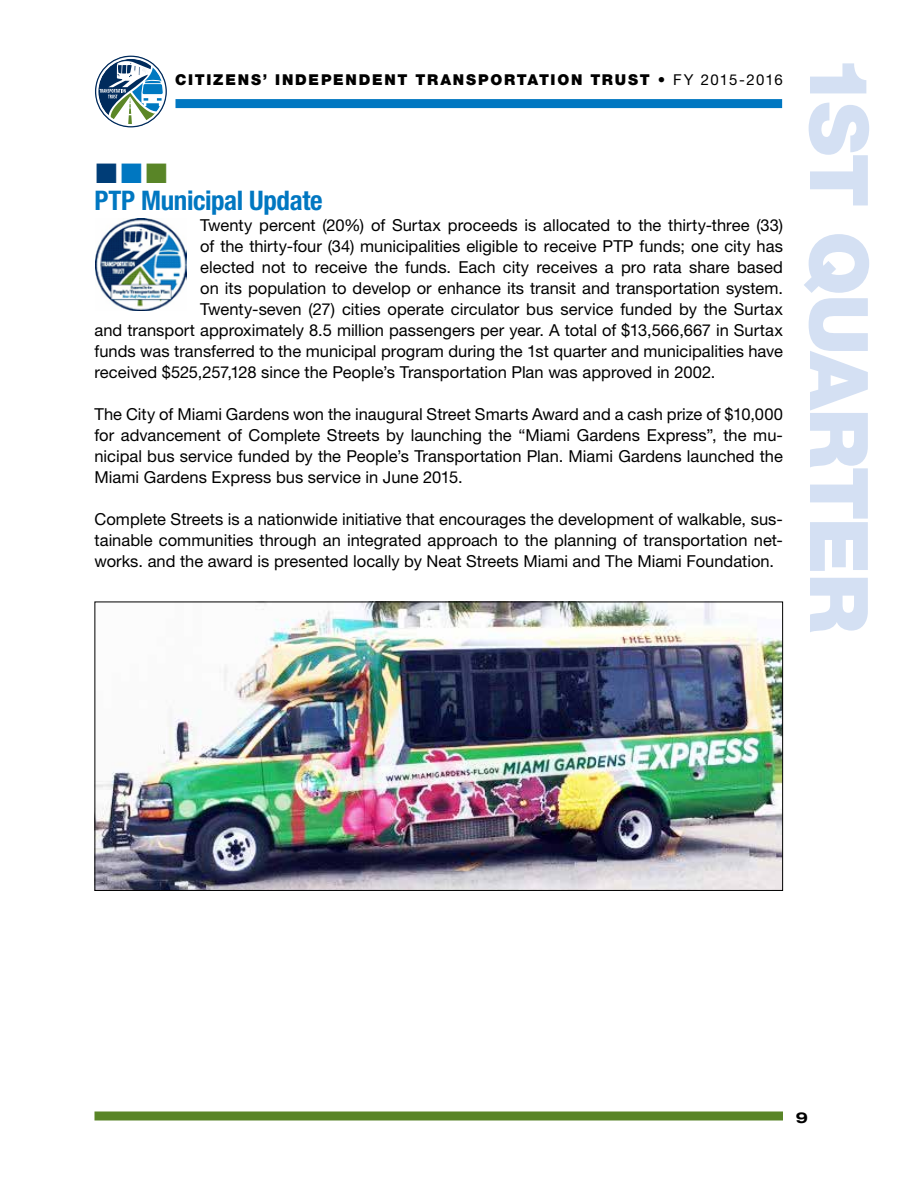
<style>
.page{position:relative;width:918px;height:1188px;background:#fff}
.page>*{position:absolute;margin:0;border:0;box-sizing:border-box;transform-origin:0 0}
.t1{font:900 81px "Helvetica Neue LT Std";letter-spacing:-.03em;color:#d4e0f3}
.t2{font:700 condensed 27px "Helvetica Neue LT Std";letter-spacing:-.015em;color:#0077c1}
.t3{font:16.5px/21px "Helvetica Neue LT Std";color:#000;text-align:justify}
.t4{font:900 15px "Helvetica Neue LT Std";letter-spacing:.115em;color:#000}
.t5{font:700 expanded 15px "Helvetica Neue LT Std";color:#000}
.s1{font-weight:400}
</style>
<div class="page">
<svg style="left:95px;top:55px;width:72px;height:73px"></svg>
<div style="left:176px;top:99px;width:606px;height:9px;background:#0077c1"></div>
<div style="left:94px;top:1112px;width:689px;height:8px;background:#598527"></div>
<img style="left:95px;top:219px;width:92px;height:91px">
<img style="left:96px;top:604px;width:685px;height:285px">
<p class="t4" style="left:175px;top:71px;width:609px">CITIZENS’ INDEPENDENT TRANSPORTATION TRUST • <span class="s1">FY 2015-2016</span></p>
<h1 class="t1" style="left:887px;top:54px;width:581px;rotate:90deg">1ST QUARTER</h1>
<h2 class="t2" style="left:94px;top:184px;width:230px">PTP Municipal Update</h2>
<p class="t3" style="left:200px;top:214px;width:584px">Twenty percent (20%) of Surtax proceeds is allocated to the thirty-three (33)</p>
<p class="t3" style="left:200px;top:235px;width:584px">of the thirty-four (34) municipalities eligible to receive PTP funds; one city has</p>
<p class="t3" style="left:200px;top:256px;width:584px">elected not to receive the funds. Each city receives a pro rata share based</p>
<p class="t3" style="left:200px;top:277px;width:584px">on its population to develop or enhance its transit and transportation system.</p>
<p class="t3" style="left:200px;top:298px;width:584px">Twenty-seven (27) cities operate circulator bus service funded by the Surtax</p>
<p class="t3" style="left:95px;top:319px;width:690px">and transport approximately 8.5 million passengers per year. A total of $13,566,667 in Surtax</p>
<p class="t3" style="left:95px;top:340px;width:690px">funds was transferred to the municipal program during the 1st quarter and municipalities have</p>
<p class="t3" style="left:95px;top:361px;width:622px">received $525,257,128 since the People’s Transportation Plan was approved in 2002.</p>
<p class="t3" style="left:95px;top:403px;width:690px">The City of Miami Gardens won the inaugural Street Smarts Award and a cash prize of $10,000 for advancement of Complete Streets by launching the “Miami Gardens Express”, the mu&shy;nicipal bus service funded by the People’s Transportation Plan. Miami Gardens launched the Miami Gardens Express bus service in June 2015.</p>
<p class="t3" style="left:95px;top:508px;width:690px">Complete Streets is a nationwide initiative that encourages the development of walkable, sus&shy;tainable communities through an integrated approach to the planning of transportation net&shy;works. and the award is presented locally by Neat Streets Miami and The Miami Foundation.</p>
<p class="t5" style="left:796px;top:1108px;width:14px">9</p>
</div>
